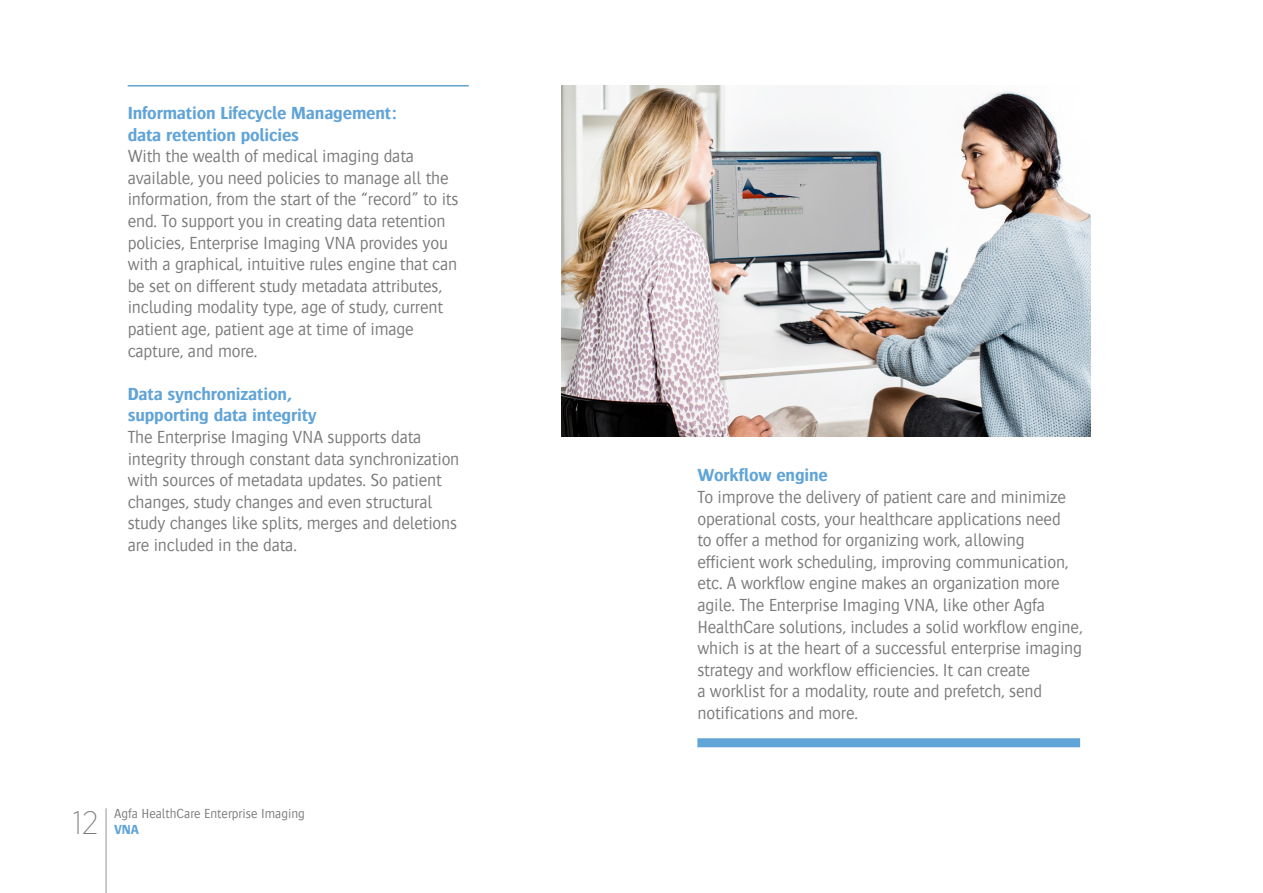
<style>
.page{position:relative;width:1263px;height:893px;background:#fff}
.page>*{position:absolute;margin:0;border:0;box-sizing:border-box;transform-origin:0 0}
.t1{font:200 32.4px "Gotham Narrow";color:#7c7b7b}
.t2{font:300 18px/21.6px "Bosis For Agfa";letter-spacing:-.01em;color:#7c7b7b}
.t3{font:700 18px/21.6px "Bosis For Agfa";letter-spacing:-.01em;color:#61a4d7}
.t4{font:300 13.5px "Bosis For Agfa";color:#7c7b7b}
.t5{font:700 13.5px "Bosis For Agfa";color:#61a4d7}
</style>
<div class="page">
<hr style="left:105px;top:808px;width:2px;height:85px;background:#b9b8b8">
<img style="left:561px;top:85px;width:530px;height:352px">
<hr style="left:128px;top:85px;width:341px;height:2px;background:#61a4d7">
<div style="left:697px;top:738px;width:383px;height:9px;background:#61a4d7"></div>
<p class="t3" style="left:128px;top:102px;width:272px">Information Lifecycle Management: data retention policies</p>
<p class="t2" style="left:128px;top:145px;width:332px">With the wealth of medical imaging data available, you need policies to manage all the information, from the start of the “record” to its end. To support you in creating data retention policies, Enterprise Imaging VNA provides you with a graphical, intuitive rules engine that can be set on different study metadata attributes, including modality type, age of study, current patient age, patient age at time of image capture, and more.</p>
<p class="t3" style="left:128px;top:383px;width:191px">Data synchronization, supporting data integrity</p>
<p class="t2" style="left:128px;top:426px;width:333px">The Enterprise Imaging VNA supports data integrity through constant data synchronization with sources of metadata updates. So patient changes, study changes and even structural study changes like splits, merges and deletions are included in the data.</p>
<h1 class="t1" style="left:73px;top:803px;width:27px">12</h1>
<p class="t4" style="left:114px;top:806px;width:192px">Agfa HealthCare Enterprise Imaging</p>
<p class="t5" style="left:114px;top:822px;width:27px">VNA</p>
<p class="t3" style="left:697px;top:464px;width:132px">Workflow engine</p>
<p class="t2" style="left:697px;top:486px;width:387px">To improve the delivery of patient care and minimize operational costs, your healthcare applications need<br>to offer a method for organizing work, allowing efficient work scheduling, improving communication, etc. A workflow engine makes an organization more agile. The Enterprise Imaging VNA, like other Agfa HealthCare solutions, includes a solid workflow engine, which is at the heart of a successful enterprise imaging strategy and workflow efficiencies. It can create<br>a worklist for a modality, route and prefetch, send notifications and more.</p>
</div>
